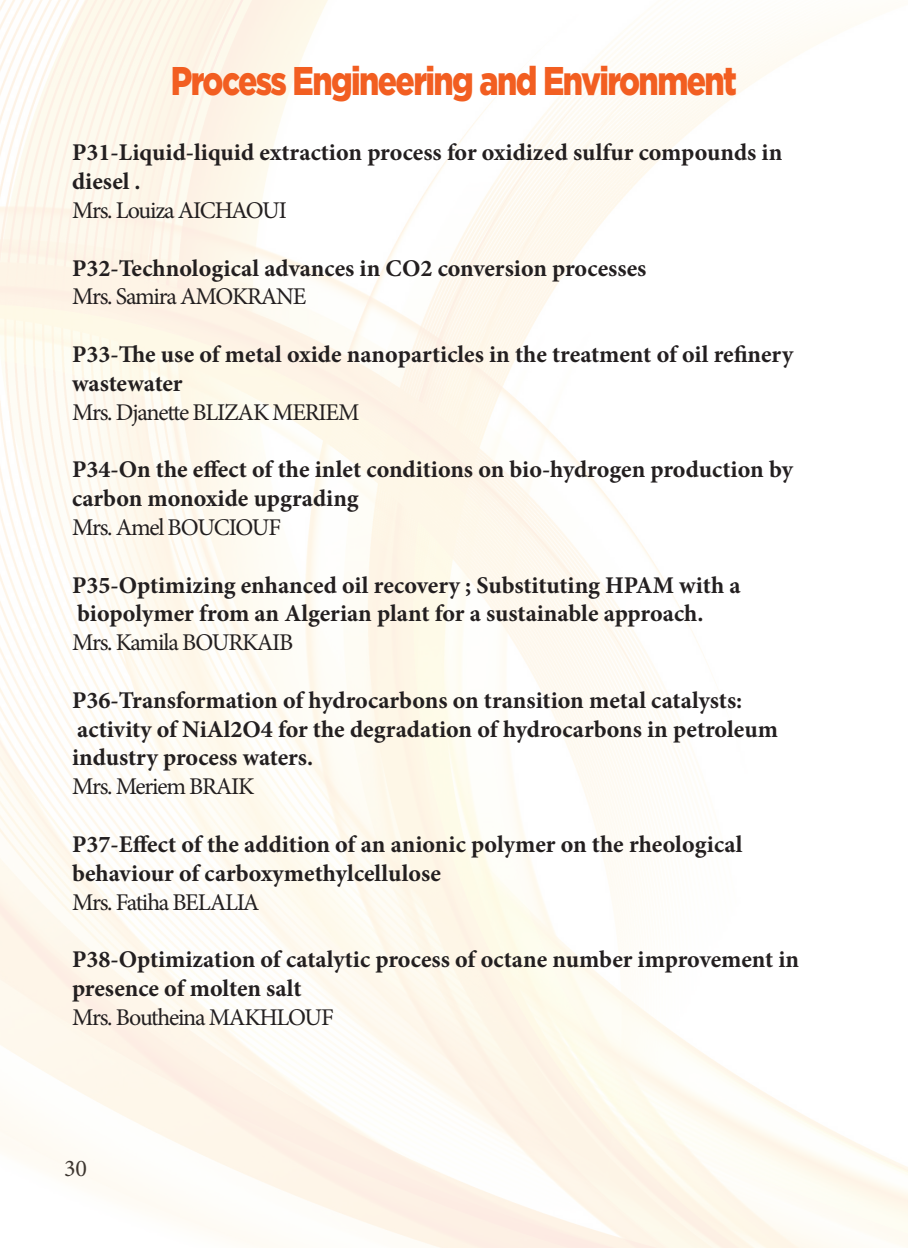
<style>
.page{position:relative;width:908px;height:1248px;background:#fff}
.page>*{position:absolute;margin:0;border:0;box-sizing:border-box;transform-origin:0 0}
.t1{font:900 40px "Gotham Pro";letter-spacing:-.05em;color:#f25e21;scale:.8 1}
.t2{font:700 24px/28.8px "Minion Pro";color:#231f20}
.t3{font:24px "Minion Pro";letter-spacing:-.05em;color:#231f20}
</style>
<div class="page">
<img style="left:0;top:0;width:907px;height:1247px">
<h1 class="t1" style="left:171px;top:58px;width:709px">Process Engineering and Environment</h1>
<p class="t2" style="left:72px;top:138px;width:711px">P31-Liquid-liquid extraction process for oxidized sulfur compounds in diesel .</p>
<p class="t3" style="left:72px;top:194px;width:216px">Mrs. Louiza AICHAOUI</p>
<p class="t2" style="left:72px;top:253px;width:575px">P32-Technological advances in CO2 conversion processes</p>
<p class="t3" style="left:72px;top:280px;width:236px">Mrs. Samira AMOKRANE</p>
<p class="t2" style="left:72px;top:339px;width:722px">P33-The use of metal oxide nanoparticles in the treatment of oil refinery wastewater</p>
<p class="t3" style="left:72px;top:396px;width:289px">Mrs. Djanette BLIZAK MERIEM</p>
<p class="t2" style="left:72px;top:455px;width:722px">P34-On the effect of the inlet conditions on bio-hydrogen production by carbon monoxide upgrading</p>
<p class="t3" style="left:72px;top:511px;width:210px">Mrs. Amel BOUCIOUF</p>
<p class="t2" style="left:72px;top:570px;width:669px">P35-Optimizing enhanced oil recovery ; Substituting HPAM with a biopolymer from an Algerian plant for a sustainable approach.</p>
<p class="t3" style="left:72px;top:626px;width:223px">Mrs. Kamila BOURKAIB</p>
<p class="t2" style="left:72px;top:685px;width:707px">P36-Transformation of hydrocarbons on transition metal catalysts: activity of NiAl2O4 for the degradation of hydrocarbons in petroleum industry process waters.</p>
<p class="t3" style="left:72px;top:770px;width:184px">Mrs. Meriem BRAIK</p>
<p class="t2" style="left:72px;top:829px;width:671px">P37-Effect of the addition of an anionic polymer on the rheological behaviour of carboxymethylcellulose</p>
<p class="t3" style="left:72px;top:885px;width:189px">Mrs. Fatiha BELALIA</p>
<p class="t2" style="left:72px;top:944px;width:728px">P38-Optimization of catalytic process of octane number improvement in presence of molten salt</p>
<p class="t3" style="left:72px;top:1000px;width:263px">Mrs. Boutheina MAKHLOUF</p>
<p class="t3" style="left:64px;top:1151px;width:25px">30</p>
</div>
